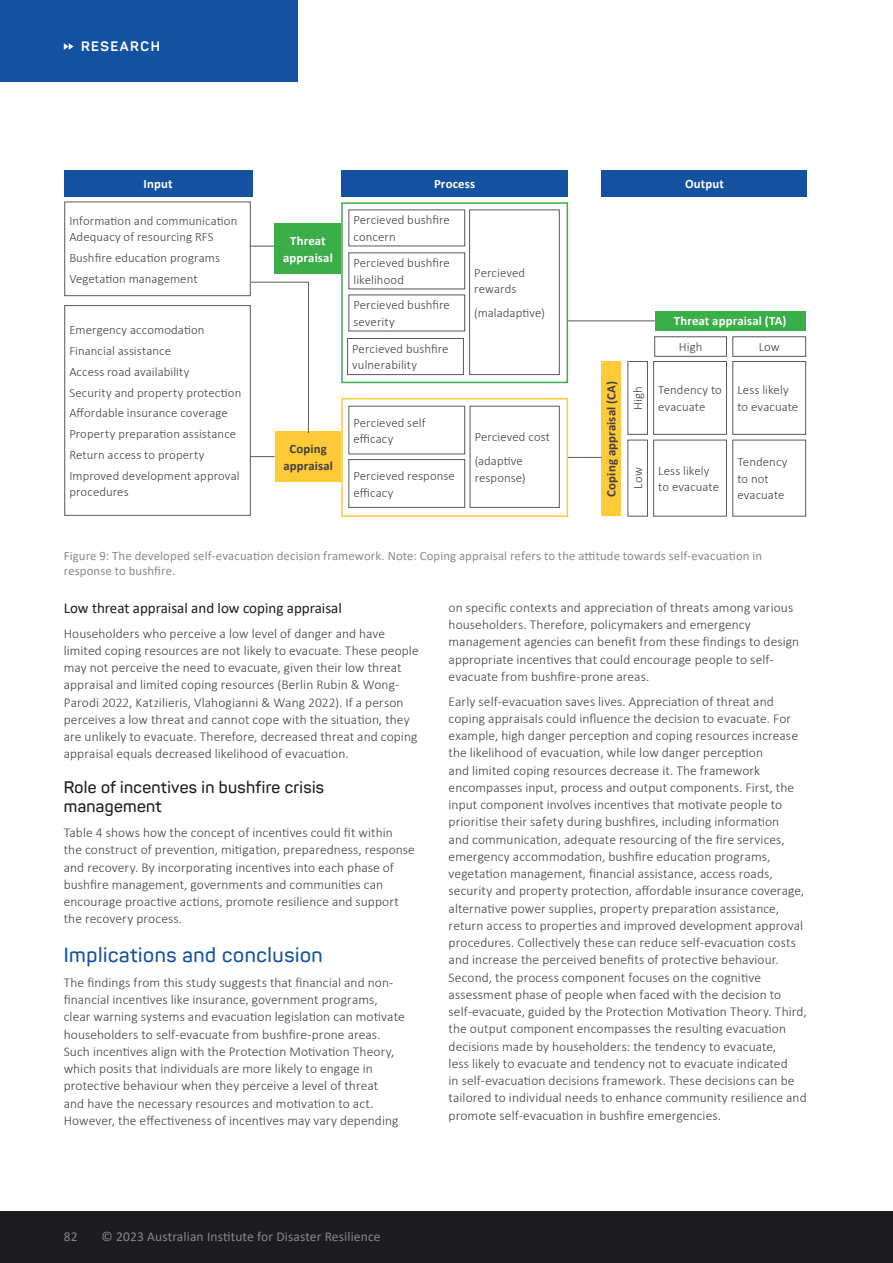
<style>
.page{position:relative;width:893px;height:1263px;background:#fff}
.page>*{position:absolute;margin:0;border:0;box-sizing:border-box;transform-origin:0 0}
.t1{font:600 20.25px "Panton";letter-spacing:.03em;color:#1452a1}
.t2{font:600 16.5px/19.5px "Panton";letter-spacing:.02em;color:#1d1d1f}
.t3{font:15px "Calibri";color:#1d1d1f}
.t4{font:300 13.5px/17.2px "Calibri";letter-spacing:.005em;color:#414042}
.t5{font:13.5px "Calibri";letter-spacing:.01em;color:#868788}
.t6{font:700 13.5px "Panton";letter-spacing:.11em;color:#fff}
.t7{font:300 12.75px/16.5px "Calibri";letter-spacing:.005em;color:#414042}
.t8{font:12.75px/15px "Calibri";letter-spacing:.01em;color:#8a8c8e}
.t9{font:700 12.75px/16.5px "Calibri";letter-spacing:.015em;color:#fff;text-align:center}
.t10{font:700 12.75px/16.5px "Calibri";letter-spacing:.015em;color:#414042;text-align:center}
</style>
<div class="page">
<div style="left:0;top:0;width:298px;height:81px;background:#1452a1"></div>
<svg style="left:64px;top:43px;width:9px;height:7px"></svg>
<div style="left:0;top:1212px;width:893px;height:51px;background:#1d1d1f"></div>
<div style="left:64px;top:202px;width:187px;height:94px;border:1px solid #58595b"></div>
<div style="left:275px;top:223px;width:66px;height:51px;background:#3cae49"></div>
<div style="left:348px;top:252px;width:117px;height:37px;border:1px solid #58595b"></div>
<div style="left:654px;top:336px;width:73px;height:21px;border:1px solid #58595b"></div>
<div style="left:655px;top:311px;width:151px;height:20px;background:#3aae49"></div>
<div style="left:601px;top:170px;width:206px;height:27px;background:#1452a1"></div>
<div style="left:341px;top:170px;width:227px;height:27px;background:#1452a1"></div>
<div style="left:64px;top:170px;width:188px;height:27px;background:#1452a1"></div>
<div style="left:601px;top:361px;width:20px;height:155px;background:#ffca38"></div>
<div style="left:627px;top:361px;width:21px;height:74px;border:1px solid #58595b"></div>
<div style="left:732px;top:336px;width:74px;height:21px;border:1px solid #58595b"></div>
<div style="left:627px;top:440px;width:21px;height:76px;border:1px solid #58595b"></div>
<div style="left:347px;top:338px;width:117px;height:37px;border:1px solid #58595b"></div>
<div style="left:348px;top:406px;width:117px;height:48px;border:1px solid #58595b"></div>
<div style="left:348px;top:459px;width:117px;height:49px;border:1px solid #58595b"></div>
<div style="left:470px;top:406px;width:90px;height:102px;border:1px solid #58595b"></div>
<div style="left:469px;top:209px;width:91px;height:166px;border:1px solid #58595b"></div>
<div style="left:653px;top:361px;width:74px;height:74px;border:1px solid #58595b"></div>
<div style="left:732px;top:440px;width:74px;height:76px;border:1px solid #58595b"></div>
<div style="left:732px;top:361px;width:74px;height:74px;border:1px solid #58595b"></div>
<div style="left:653px;top:440px;width:74px;height:76px;border:1px solid #58595b"></div>
<div style="left:64px;top:305px;width:187px;height:211px;border:1px solid #58595b"></div>
<div style="left:275px;top:431px;width:66px;height:51px;background:#ffca38"></div>
<div style="left:341px;top:398px;width:227px;height:119px;border:2px solid #ffca38"></div>
<div style="left:341px;top:202px;width:227px;height:181px;border:2px solid #3cae49"></div>
<svg style="left:250px;top:246px;width:25px;height:1px"></svg>
<hr style="left:568px;top:320px;width:87px;height:1px;background:#58595b">
<hr style="left:568px;top:457px;width:33px;height:1px;background:#58595b">
<svg style="left:250px;top:456px;width:25px;height:1px"></svg>
<svg style="left:250px;top:281px;width:59px;height:153px"></svg>
<p class="t6" style="left:81px;top:38px;width:80px">RESEARCH</p>
<p class="t9" style="left:144px;top:176px;width:30px">Input</p>
<p class="t9" style="left:434px;top:176px;width:43px">Process</p>
<p class="t9" style="left:685px;top:176px;width:40px">Output</p>
<p class="t7" style="left:69px;top:212px;width:170px">Information and communication<br>Adequacy of resourcing RFS</p>
<p class="t7" style="left:69px;top:247px;width:152px;line-height:20.7px">Bushfire education programs<br>Vegetation management</p>
<p class="t7" style="left:69px;top:320px;width:173px;line-height:20.7px">Emergency accomodation<br>Financial assistance<br>Access road availability<br>Security and property protection<br>Affordable insurance coverage<br>Property preparation assistance<br>Return access to property<br>Improved development approval</p>
<p class="t7" style="left:69px;top:483px;width:61px">procedures</p>
<p class="t9" style="left:283px;top:233px;width:51px">Threat appraisal</p>
<p class="t10" style="left:283px;top:441px;width:51px">Coping appraisal</p>
<p class="t7" style="left:353px;top:211px;width:98px">Percieved bushfire concern</p>
<p class="t7" style="left:353px;top:254px;width:98px">Percieved bushfire likelihood</p>
<p class="t7" style="left:353px;top:296px;width:98px">Percieved bushfire severity</p>
<p class="t7" style="left:352px;top:340px;width:98px">Percieved bushfire vulnerability</p>
<p class="t7" style="left:353px;top:414px;width:74px">Percieved self efficacy</p>
<p class="t7" style="left:353px;top:467px;width:103px">Percieved response efficacy</p>
<p class="t7" style="left:474px;top:264px;width:52px">Percieved rewards</p>
<p class="t7" style="left:474px;top:305px;width:72px">(maladaptive)</p>
<p class="t7" style="left:475px;top:425px;width:77px;line-height:24px">Percieved cost (adaptive</p>
<p class="t7" style="left:475px;top:469px;width:53px">response)</p>
<p class="t10" style="left:603px;top:496px;width:117px;rotate:-90deg">Coping appraisal (CA)</p>
<p class="t7" style="left:629px;top:410px;width:25px;rotate:-90deg">High</p>
<p class="t7" style="left:629px;top:489px;width:23px;rotate:-90deg">Low</p>
<p class="t9" style="left:674px;top:313px;width:114px">Threat appraisal (TA)</p>
<p class="t7" style="left:679px;top:338px;width:25px">High</p>
<p class="t7" style="left:658px;top:382px;width:65px">Tendency to evacuate</p>
<p class="t7" style="left:759px;top:338px;width:23px">Low</p>
<p class="t7" style="left:737px;top:382px;width:62px">Less likely to evacuate</p>
<p class="t7" style="left:658px;top:462px;width:62px">Less likely to evacuate</p>
<p class="t7" style="left:737px;top:454px;width:51px">Tendency to not evacuate</p>
<p class="t8" style="left:64px;top:548px;width:700px">Figure 9: The developed self-evacuation decision framework. Note: Coping appraisal refers to the attitude towards self-evacuation in response to bushfire.</p>
<p class="t3" style="left:64px;top:598px;width:280px">Low threat appraisal and low coping appraisal</p>
<p class="t4" style="left:64px;top:624px;width:356px">Householders who perceive a low level of danger and have limited coping resources are not likely to evacuate. These people may not perceive the need to evacuate, given their low threat appraisal and limited coping resources (Berlin Rubin &amp; Wong-Parodi 2022, Katzilieris, Vlahogianni &amp; Wang 2022). If a person perceives a low threat and cannot cope with the situation, they are unlikely to evacuate. Therefore, decreased threat and coping appraisal equals decreased likelihood of evacuation.</p>
<p class="t2" style="left:64px;top:777px;width:262px">Role of incentives in bushfire crisis management</p>
<p class="t4" style="left:64px;top:824px;width:353px">Table 4 shows how the concept of incentives could fit within<br>the construct of prevention, mitigation, preparedness, response and recovery. By incorporating incentives into each phase of bushfire management, governments and communities can encourage proactive actions, promote resilience and support the recovery process.</p>
<h1 class="t1" style="left:64px;top:942px;width:260px">Implications and conclusion</h1>
<p class="t4" style="left:64px;top:974px;width:342px">The findings from this study suggests that financial and non&shy;financial incentives like insurance, government programs, clear warning systems and evacuation legislation can motivate householders to self-evacuate from bushfire-prone areas.<br>Such incentives align with the Protection Motivation Theory, which posits that individuals are more likely to engage in protective behaviour when they perceive a level of threat<br>and have the necessary resources and motivation to act.<br>However, the effectiveness of incentives may vary depending</p>
<p class="t4" style="left:449px;top:599px;width:352px">on specific contexts and appreciation of threats among various householders. Therefore, policymakers and emergency management agencies can benefit from these findings to design appropriate incentives that could encourage people to self&shy;evacuate from bushfire-prone areas.</p>
<p class="t4" style="left:449px;top:692px;width:360px">Early self-evacuation saves lives. Appreciation of threat and coping appraisals could influence the decision to evacuate. For example, high danger perception and coping resources increase the likelihood of evacuation, while low danger perception<br>and limited coping resources decrease it. The framework encompasses input, process and output components. First, the input component involves incentives that motivate people to prioritise their safety during bushfires, including information<br>and communication, adequate resourcing of the fire services, emergency accommodation, bushfire education programs, vegetation management, financial assistance, access roads, security and property protection, affordable insurance coverage, alternative power supplies, property preparation assistance, return access to properties and improved development approval procedures. Collectively these can reduce self-evacuation costs and increase the perceived benefits of protective behaviour.<br>Second, the process component focuses on the cognitive assessment phase of people when faced with the decision to self-evacuate, guided by the Protection Motivation Theory. Third, the output component encompasses the resulting evacuation decisions made by householders: the tendency to evacuate,<br>less likely to evacuate and tendency not to evacuate indicated<br>in self-evacuation decisions framework. These decisions can be tailored to individual needs to enhance community resilience and promote self-evacuation in bushfire emergencies.</p>
<p class="t5" style="left:64px;top:1227px;width:15px">82</p>
<p class="t5" style="left:102px;top:1227px;width:280px">© 2023 Australian Institute for Disaster Resilience</p>
</div>
